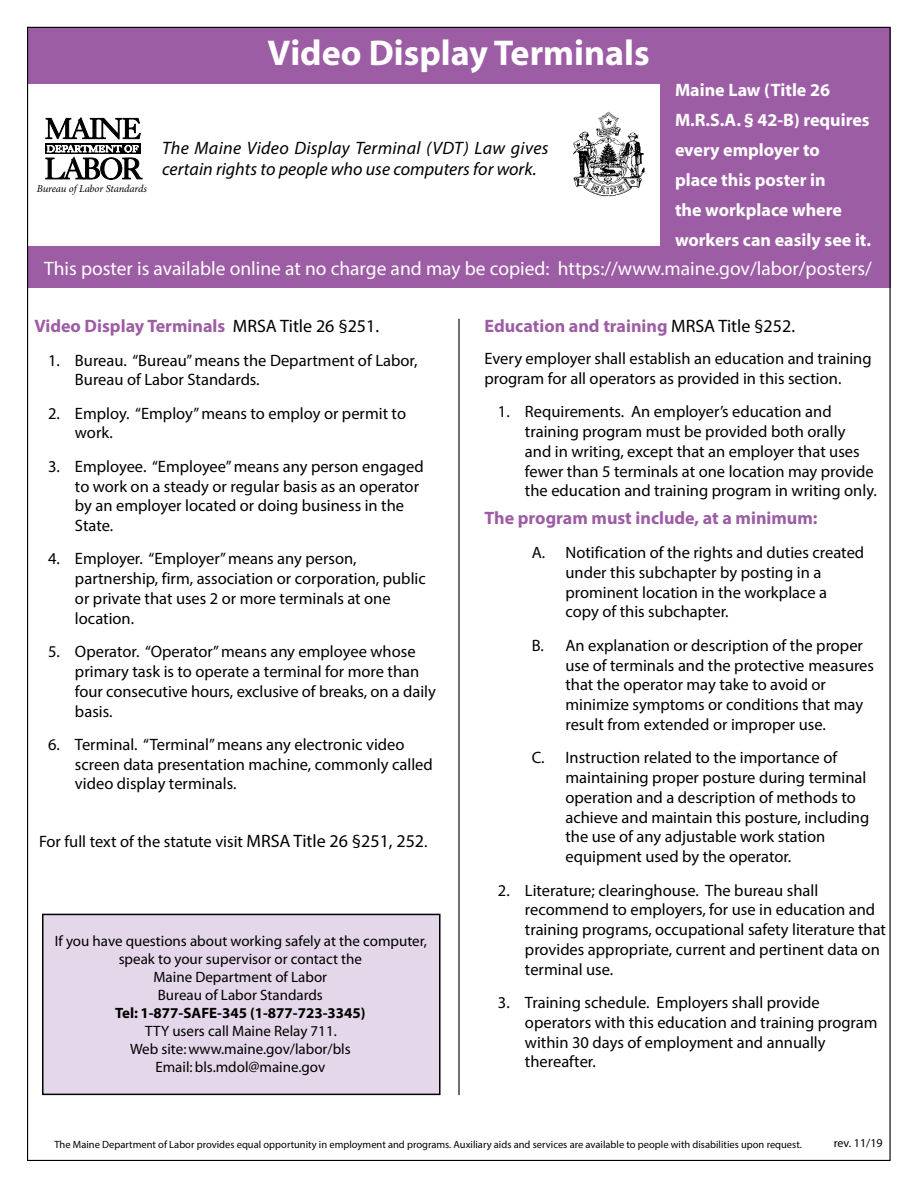
<style>
.page{position:relative;width:918px;height:1188px;background:#fff}
.page>*{position:absolute;margin:0;border:0;box-sizing:border-box;transform-origin:0 0}
.t1{font:700 36px "Myriad";color:#fff}
.t2{font:19.5px "Myriad Pro";color:#fff}
.t3{font:700 18px/30px "Myriad";color:#fff}
.t4{font:700 18px "Myriad Pro";color:#9d5da5}
.t5{font:italic 18px/21.6px "Myriad Pro";color:#000}
.t6{font:16.5px/19.8px "Myriad Pro";color:#000}
.t7{font:15px/18px "Myriad";color:#000;text-align:center}
.t8{font:700 15px "Myriad";color:#000}
.t9{font:12px "Myriad Pro";color:#000}
.t10{font:10.5px "Myriad Pro";color:#000}
.t11{font:italic 10.5px "Minion Pro";letter-spacing:-.015em;color:#000}
.s1{font-weight:400;color:#000}
.s2{font-size:18px}
</style>
<div class="page">
<div style="left:43px;top:914px;width:397px;height:180px;background:#e4d7ea"></div>
<div style="left:42px;top:914px;width:399px;height:181px;border:2px solid #000"></div>
<div style="left:28px;top:27px;width:862px;height:260px;background:#9d5da5"></div>
<div style="left:27px;top:84px;width:633px;height:162px;background:#fff"></div>
<svg style="left:46px;top:118px;width:94px;height:21px"></svg>
<div style="left:45px;top:143px;width:96px;height:11px;background:#000"></div>
<svg style="left:46px;top:145px;width:96px;height:34px"></svg>
<img style="left:573px;top:111px;width:72px;height:86px">
<hr style="left:458px;top:319px;width:2px;height:776px;background:#000">
<h1 class="t1" style="left:267px;top:34px;width:384px">Video Display Terminals</h1>
<p class="t3" style="left:675px;top:75px;width:198px">Maine Law (Title 26<br>M.R.S.A. § 42-B) requires every employer to<br>place this poster in<br>the workplace where workers can easily see it.</p>
<p class="t2" style="left:44px;top:257px;width:829px">This poster is available online at no charge and may be copied: https://www.maine.gov/labor/posters/</p>
<p class="t5" style="left:162px;top:136px;width:388px">The Maine Video Display Terminal (VDT) Law gives certain rights to people who use computers for work.</p>
<p class="t11" style="left:37px;top:182px;width:112px">Bureau of Labor Standards</p>
<p class="t4" style="left:34px;top:314px;width:346px">Video Display Terminals <span class="s1">MRSA Title 26 §251.</span></p>
<p class="t6" style="left:75px;top:350px;width:344px;text-indent:-27px">1. Bureau. “Bureau” means the Department of Labor,<br>Bureau of Labor Standards.</p>
<p class="t6" style="left:75px;top:403px;width:333px;text-indent:-27px">2. Employ. “Employ” means to employ or permit to work.</p>
<p class="t6" style="left:75px;top:456px;width:350px;text-indent:-27px">3. Employee. “Employee” means any person engaged to work on a steady or regular basis as an operator by an employer located or doing business in the State.</p>
<p class="t6" style="left:75px;top:549px;width:352px;text-indent:-27px">4. Employer. “Employer” means any person, partnership, firm, association or corporation, public or private that uses 2 or more terminals at one location.</p>
<p class="t6" style="left:75px;top:641px;width:362px;text-indent:-27px">5. Operator. “Operator” means any employee whose primary task is to operate a terminal for more than four consecutive hours, exclusive of breaks, on a daily basis.</p>
<p class="t6" style="left:75px;top:734px;width:359px;text-indent:-27px">6. Terminal. “Terminal” means any electronic video screen data presentation machine, commonly called video display terminals.</p>
<p class="t6" style="left:39px;top:831px;width:390px">For full text of the statute visit <span class="s2">MRSA Title 26 §251, 252</span>.</p>
<p class="t7" style="left:55px;top:932px;width:374px">If you have questions about working safely at the computer, speak to your supervisor or contact the<br>Maine Department of Labor<br>Bureau of Labor Standards</p>
<p class="t8" style="left:115px;top:1005px;width:252px">Tel: 1-877-SAFE-345 (1-877-723-3345)</p>
<p class="t7" style="left:130px;top:1022px;width:222px">TTY users call Maine Relay 711.<br>Web site: www.maine.gov/labor/bls<br>Email: bls.mdol@maine.gov</p>
<p class="t4" style="left:485px;top:314px;width:312px">Education and training <span class="s1">MRSA Title §252.</span></p>
<p class="t6" style="left:484px;top:348px;width:389px">Every employer shall establish an education and training program for all operators as provided in this section.</p>
<p class="t6" style="left:525px;top:401px;width:353px;text-indent:-27px">1. Requirements. An employer’s education and training program must be provided both orally<br>and in writing, except that an employer that uses fewer than 5 terminals at one location may provide the education and training program in writing only.</p>
<p class="t4" style="left:484px;top:506px;width:335px">The program must include, at a minimum:</p>
<p class="t6" style="left:565px;top:542px;width:300px;text-indent:-34px">A. Notification of the rights and duties created under this subchapter by posting in a prominent location in the workplace a copy of this subchapter.</p>
<p class="t6" style="left:565px;top:635px;width:310px;text-indent:-34px">B. An explanation or description of the proper use of terminals and the protective measures that the operator may take to avoid or minimize symptoms or conditions that may result from extended or improper use.</p>
<p class="t6" style="left:565px;top:748px;width:305px;text-indent:-34px">C. Instruction related to the importance of maintaining proper posture during terminal operation and a description of methods to achieve and maintain this posture, including the use of any adjustable work station equipment used by the operator.</p>
<p class="t6" style="left:525px;top:880px;width:363px;text-indent:-27px">2. Literature; clearinghouse. The bureau shall recommend to employers, for use in education and training programs, occupational safety literature that provides appropriate, current and pertinent data on terminal use.</p>
<p class="t6" style="left:525px;top:992px;width:354px;text-indent:-27px">3. Training schedule. Employers shall provide operators with this education and training program within 30 days of employment and annually thereafter.</p>
<p class="t10" style="left:54px;top:1138px;width:749px">The Maine Department of Labor provides equal opportunity in employment and programs. Auxiliary aids and services are available to people with disabilities upon request.</p>
<p class="t9" style="left:834px;top:1135px;width:50px">rev. 11/19</p>
</div>
